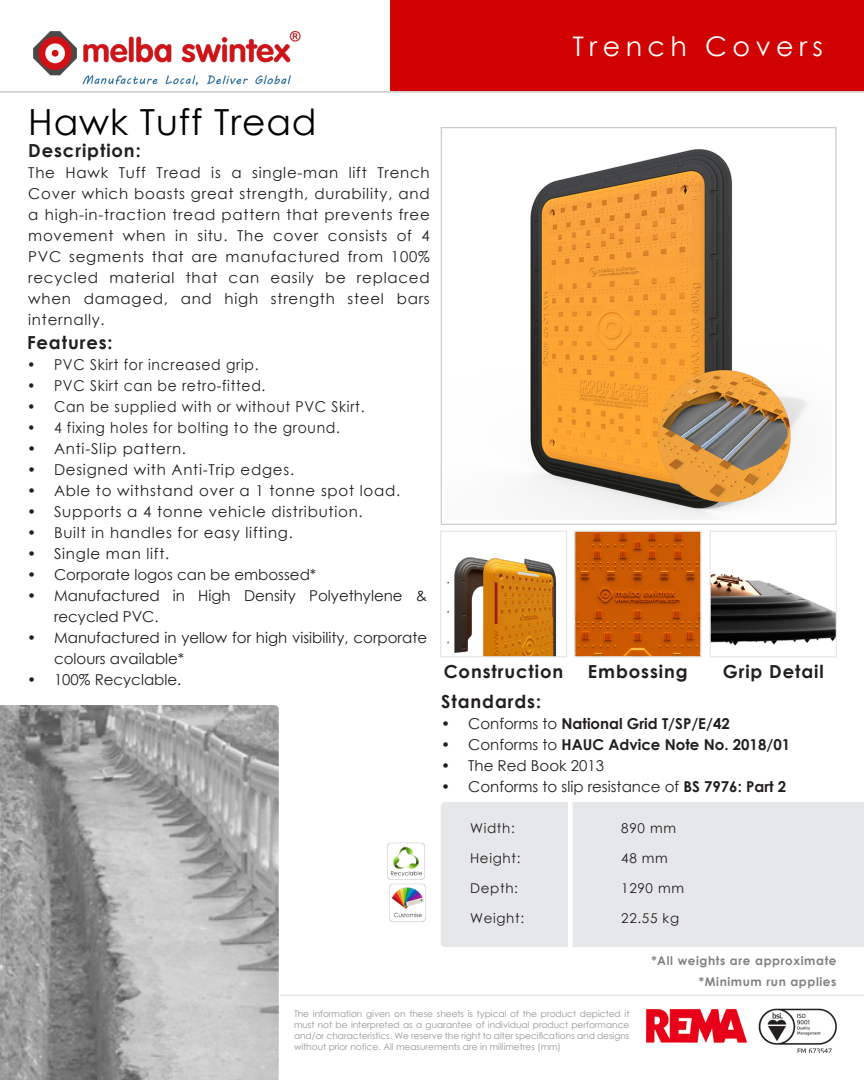
<style>
.page{position:relative;width:864px;height:1080px;background:#fff}
.page>*{position:absolute;margin:0;border:0;box-sizing:border-box;transform-origin:0 0}
.Page_title{font:36px "Century Gothic";letter-spacing:.025em;color:#000}
.t1{font:27px "Century Gothic";letter-spacing:.2em;color:#fff}
.t2{font:700 18px "Century Gothic";letter-spacing:.05em;color:#231f20}
.t3{font:15px/21px "Century Gothic";letter-spacing:.05em;color:#231f20;text-align:justify}
.t4{font:15px/21px "Century Gothic";color:#231f20}
.t5{font:15px "Century Gothic";letter-spacing:.05em;color:#231f20;scale:.93 1}
.t6{font:700 15px "Century Gothic";color:#231f20}
.t7{font:13.5px "Century Gothic";letter-spacing:.05em;color:#231f20}
.t8{font:700 12px/21px "Century Gothic";letter-spacing:.05em;color:#808285;text-align:right}
.t9{font:9px/10.8px "Century Gothic";color:#939598;text-align:justify}
.s1{font-weight:400}
.s2{font-weight:700}
</style>
<div class="page">
<img style="left:0;top:705px;width:279px;height:375px">
<div style="left:390px;top:0;width:474px;height:91px;background:#d00202"></div>
<div style="left:441px;top:127px;width:395px;height:398px;border:1px solid #cdc9c8"></div>
<hr style="left:0;top:91px;width:864px;height:2px;background:#cdc9c8">
<hr style="left:281px;top:994px;width:583px;height:2px;background:#e6e7e9">
<div style="left:441px;top:802px;width:423px;height:145px;background:#e6e7e9"></div>
<div style="left:568px;top:796px;width:5px;height:173px;background:#fff"></div>
<svg style="left:0;top:802px;width:1px;height:145px"></svg>
<img style="left:646px;top:1009px;width:102px;height:34px">
<img style="left:758px;top:1008px;width:79px;height:45px">
<img style="left:33px;top:30px;width:268px;height:56px">
<img style="left:447px;top:557px;width:110px;height:98px">
<div style="left:440px;top:531px;width:127px;height:126px;border:1px solid #e6e7e9"></div>
<img style="left:576px;top:533px;width:124px;height:122px">
<div style="left:574px;top:531px;width:128px;height:126px;border:1px solid #e6e7e9"></div>
<img style="left:387px;top:842px;width:38px;height:38px">
<img style="left:389px;top:884px;width:37px;height:38px">
<img style="left:712px;top:574px;width:123px;height:72px">
<div style="left:710px;top:531px;width:127px;height:126px;border:1px solid #e6e7e9"></div>
<img style="left:530px;top:149px;width:278px;height:371px">
<p class="Page_title" style="left:28px;top:97px;width:290px">Hawk Tuff Tread</p>
<p class="t2" style="left:28px;top:137px;width:114px">Description:</p>
<p class="t3" style="left:28px;top:162px;width:403px">The Hawk Tuff Tread is a single-man lift Trench Cover which boasts great strength, durability, and a high-in-traction tread pattern that prevents free movement when in situ. The cover consists of 4<br>PVC segments that are manufactured from 100% recycled material that can easily be replaced when damaged, and high strength steel bars internally.</p>
<h2 class="t1" style="left:572px;top:27px;width:252px">Trench Covers</h2>
<p class="t2" style="left:27px;top:329px;width:87px">Features:</p>
<p class="t5" style="left:27px;top:354px;width:251px">• PVC Skirt for increased grip.</p>
<p class="t5" style="left:27px;top:375px;width:258px">• PVC Skirt can be retro-fitted.</p>
<p class="t5" style="left:27px;top:396px;width:364px">• Can be supplied with or without PVC Skirt.</p>
<p class="t5" style="left:27px;top:417px;width:338px">• 4 fixing holes for bolting to the ground.</p>
<p class="t3" style="left:27px;top:438px;width:161px">• Anti-Slip pattern.</p>
<p class="t3" style="left:27px;top:459px;width:269px">• Designed with Anti-Trip edges.</p>
<p class="t3" style="left:27px;top:480px;width:375px">• Able to withstand over a 1 tonne spot load.</p>
<p class="t3" style="left:27px;top:501px;width:337px">• Supports a 4 tonne vehicle distribution.</p>
<p class="t3" style="left:27px;top:522px;width:267px">• Built in handles for easy lifting.</p>
<p class="t3" style="left:27px;top:543px;width:144px">• Single man lift.</p>
<p class="t4" style="left:27px;top:564px;width:291px">• Corporate logos can be embossed*</p>
<p class="t4" style="left:54px;top:585px;width:375px;text-indent:-27px">• Manufactured in High Density Polyethylene &amp; recycled PVC.</p>
<p class="t4" style="left:54px;top:627px;width:375px;text-indent:-27px">• Manufactured in yellow for high visibility, corporate colours available*</p>
<p class="t4" style="left:27px;top:669px;width:156px">• 100% Recyclable.</p>
<p class="t2" style="left:723px;top:658px;width:103px">Grip Detail</p>
<p class="t2" style="left:444px;top:658px;width:121px">Construction</p>
<p class="t2" style="left:588px;top:658px;width:101px">Embossing</p>
<p class="t2" style="left:441px;top:688px;width:101px">Standards:</p>
<p class="t6" style="left:441px;top:712px;width:290px"><span class="s1">• Conforms to</span> National Grid T/SP/E/42</p>
<p class="t6" style="left:441px;top:733px;width:350px"><span class="s1">• Conforms to</span> HAUC Advice Note No. 2018/01</p>
<p class="t4" style="left:441px;top:755px;width:164px">• The Red Book 2013</p>
<p class="t4" style="left:441px;top:776px;width:347px">• Conforms to slip resistance of <span class="s2">BS 7976: Part 2</span></p>
<p class="t7" style="left:470px;top:819px;width:46px">Width:</p>
<p class="t7" style="left:470px;top:849px;width:52px">Height:</p>
<p class="t7" style="left:470px;top:879px;width:49px">Depth:</p>
<p class="t7" style="left:470px;top:909px;width:56px">Weight:</p>
<p class="t7" style="left:621px;top:819px;width:56px">890 mm</p>
<p class="t7" style="left:621px;top:849px;width:48px">48 mm</p>
<p class="t7" style="left:621px;top:879px;width:65px">1290 mm</p>
<p class="t7" style="left:621px;top:909px;width:59px">22.55 kg</p>
<p class="t8" style="left:651px;top:949px;width:187px">*All weights are approximate *Minimum run applies</p>
<p class="t9" style="left:294px;top:1008px;width:337px">The information given on these sheets is typical of the product depicted it must not be interpreted as a guarantee of individual product performance and/or characteristics. We reserve the right to alter specifications and designs without prior notice. All measurements are in millimetres (mm)</p>
</div>
